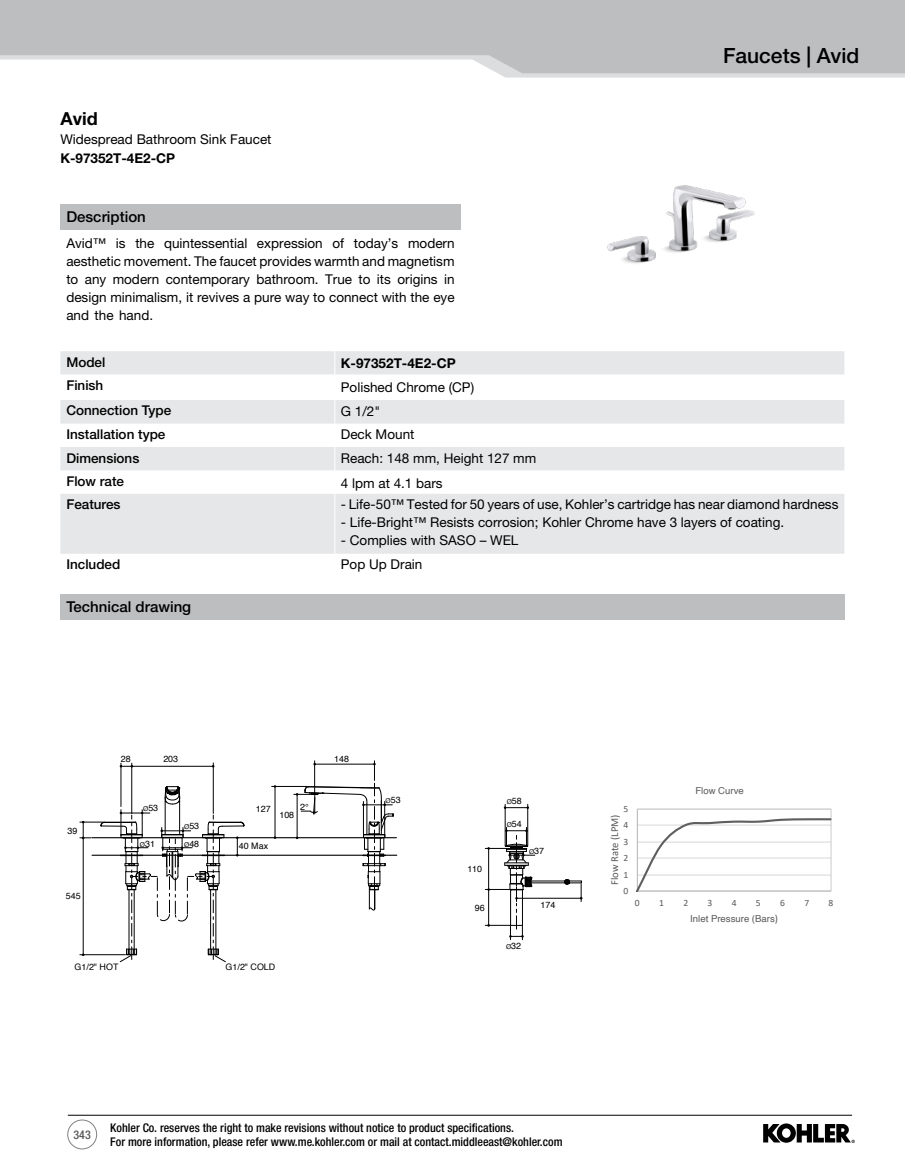
<style>
.page{position:relative;width:905px;height:1175px;background:#fff}
.page>*{position:absolute;margin:0;border:0;box-sizing:border-box;transform-origin:0 0}
.t1{font:500 21px "Helvetica Neue LT Pro";color:#000}
.t2{font:700 18px "Helvetica Neue LT Pro";color:#000}
.t3{font:500 15px "Helvetica Neue LT Pro";color:#000}
.t4{font:13.5px/23.9px "Helvetica Neue LT Pro";color:#000}
.t5{font:500 13.5px "Helvetica Neue LT Pro";color:#000}
.t6{font:500 condensed 12px/13.5px "Helvetica Neue LT Pro";color:#000}
.t7{font:500 condensed 12px "Helvetica Neue LT Pro";color:#58595b}
.t8{font:10.65px "Calibri";color:#595959}
.t9{font:9.6px "Helvetica";color:#595959}
.t10{font:9.6px "Calibri";color:#595959}
.t11{font:8.85px/17.5px "Helvetica";color:#000}
.s1{font-weight:700}
.s2{font-size:6.75px}
.s3{font-family:"Calibri";font-size:10.65px}
</style>
<div class="page">
<hr style="left:68px;top:1115px;width:784px;height:1px;background:#000">
<svg style="left:498px;top:73px;width:406px;height:5px;background:#dddedf"></svg>
<svg style="left:0;top:0;width:904px;height:73px;background:#c3c5c7"></svg>
<svg style="left:763px;top:1123px;width:91px;height:20px"></svg>
<div style="left:67px;top:1119px;width:30px;height:30px;border:1px solid #808285;border-radius:50%"></div>
<div style="left:60px;top:594px;width:784px;height:26px;background:#bcbec0"></div>
<div style="left:60px;top:204px;width:400px;height:25px;background:#bcbec0"></div>
<div style="left:60px;top:494px;width:784px;height:60px;background:#e6e7e8"></div>
<svg style="left:60px;top:351px;width:784px;height:120px"></svg>
<hr style="left:334px;top:494px;width:1px;height:60px;background:#fff">
<hr style="left:516px;top:898px;width:65px;height:1px;background:#000">
<hr style="left:527px;top:804px;width:1px;height:42px;background:#000">
<hr style="left:505px;top:804px;width:1px;height:42px;background:#000">
<svg style="left:504px;top:806px;width:25px;height:3px"></svg>
<hr style="left:213px;top:763px;width:1px;height:50px;background:#000">
<hr style="left:131px;top:763px;width:1px;height:50px;background:#000">
<hr style="left:132px;top:766px;width:81px;height:1px;background:#000">
<hr style="left:121px;top:763px;width:1px;height:43px;background:#000">
<svg style="left:120px;top:765px;width:13px;height:2px"></svg>
<hr style="left:272px;top:786px;width:35px;height:1px;background:#000">
<hr style="left:275px;top:786px;width:1px;height:51px;background:#000">
<svg style="left:294px;top:760px;width:100px;height:151px"></svg>
<svg style="left:80px;top:786px;width:165px;height:176px"></svg>
<hr style="left:92px;top:837px;width:304px;height:1px;background:#000">
<hr style="left:92px;top:854px;width:305px;height:1px;background:#000">
<hr style="left:530px;top:882px;width:35px;height:1px;background:#000">
<hr style="left:530px;top:880px;width:35px;height:1px;background:#000">
<svg style="left:564px;top:879px;width:18px;height:22px"></svg>
<svg style="left:485px;top:827px;width:49px;height:112px"></svg>
<div style="left:637px;top:808px;width:194px;height:83px;border:1px solid #d0cece"></div>
<hr style="left:637px;top:809px;width:1px;height:82px;background:#bfbfbf">
<svg style="left:637px;top:817px;width:194px;height:74px"></svg>
<img style="left:607px;top:185px;width:148px;height:79px">
<p class="t2" style="left:60px;top:107px;width:39px">Avid</p>
<p class="t4" style="left:60px;top:130px;width:213px;line-height:19.2px">Widespread Bathroom Sink Faucet<br><span class="s1">K-97352T-4E2-CP</span></p>
<p class="t3" style="left:66px;top:208px;width:81px">Description</p>
<p class="t4" style="left:66px;top:234px;width:390px;line-height:18px;text-align:justify">Avid™ is the quintessential expression of today’s modern aesthetic movement. The faucet provides warmth and magnetism to any modern contemporary bathroom. True to its origins in design minimalism, it revives a pure way to connect with the eye and the hand.</p>
<p class="t5" style="left:66px;top:354px;width:41px">Model</p>
<p class="t5" style="left:66px;top:377px;width:39px">Finish</p>
<p class="t5" style="left:66px;top:402px;width:106px">Connection Type</p>
<p class="t5" style="left:66px;top:426px;width:101px">Installation type</p>
<p class="t5" style="left:66px;top:450px;width:75px">Dimensions</p>
<p class="t5" style="left:66px;top:473px;width:59px">Flow rate</p>
<p class="t4" style="left:341px;top:351px;width:197px"><span class="s1">K-97352T-4E2-CP<br></span>Polished Chrome (CP)<br>G 1/2"<br>Deck Mount<br>Reach: 148 mm, Height 127 mm<br>4 lpm at 4.1 bars</p>
<p class="t1" style="left:723px;top:43px;width:138px">Faucets | Avid</p>
<p class="t5" style="left:66px;top:496px;width:56px">Features</p>
<p class="t4" style="left:341px;top:492px;width:499px">- Life-50™ Tested for 50 years of use, Kohler’s cartridge has near diamond hardness</p>
<p class="t4" style="left:341px;top:510px;width:445px">- Life-Bright™ Resists corrosion; Kohler Chrome have 3 layers of coating.</p>
<p class="t4" style="left:341px;top:528px;width:179px">- Complies with SASO – WEL</p>
<p class="t5" style="left:66px;top:556px;width:56px">Included</p>
<p class="t4" style="left:341px;top:552px;width:83px">Pop Up Drain</p>
<p class="t3" style="left:66px;top:598px;width:126px">Technical drawing</p>
<p class="t11" style="left:121px;top:750px;width:11px">28</p>
<p class="t11" style="left:163px;top:750px;width:16px">203</p>
<p class="t11" style="left:334px;top:750px;width:16px">148</p>
<p class="t9" style="left:695px;top:783px;width:50px">Flow Curve</p>
<p class="t11" style="left:67px;top:822px;width:11px">39</p>
<p class="t11" style="left:66px;top:887px;width:16px">545</p>
<p class="t11" style="left:143px;top:799px;width:17px"><span class="s2">Ø</span>53</p>
<p class="t11" style="left:140px;top:835px;width:17px"><span class="s2">Ø</span>31</p>
<p class="t11" style="left:184px;top:817px;width:17px"><span class="s2">Ø</span>53<br><span class="s2">Ø</span>48</p>
<p class="t11" style="left:256px;top:800px;width:16px">127</p>
<p class="t11" style="left:300px;top:798px;width:10px">2°</p>
<p class="t11" style="left:279px;top:806px;width:16px">108</p>
<p class="t11" style="left:239px;top:837px;width:31px">40 Max</p>
<p class="t11" style="left:385px;top:791px;width:17px"><span class="s2">Ø</span>53</p>
<p class="t11" style="left:467px;top:860px;width:16px">110</p>
<p class="t11" style="left:475px;top:899px;width:11px">96</p>
<p class="t11" style="left:506px;top:792px;width:17px"><span class="s2">Ø</span>58</p>
<p class="t11" style="left:506px;top:815px;width:17px"><span class="s2">Ø</span>54</p>
<p class="t11" style="left:529px;top:842px;width:17px"><span class="s2">Ø</span>37</p>
<p class="t11" style="left:540px;top:896px;width:16px">174</p>
<p class="t10" style="left:623px;top:802px;width:6px">5</p>
<p class="t8" style="left:607px;top:885px;width:72px;rotate:-90deg">Flow Rate (LPM)</p>
<p class="t10" style="left:623px;top:818px;width:6px">4</p>
<p class="t10" style="left:623px;top:835px;width:6px">3</p>
<p class="t10" style="left:623px;top:851px;width:6px">2</p>
<p class="t10" style="left:623px;top:868px;width:6px">1</p>
<p class="t10" style="left:623px;top:883px;width:6px">0</p>
<p class="t10" style="left:635px;top:896px;width:6px">0</p>
<p class="t10" style="left:659px;top:896px;width:6px">1</p>
<p class="t10" style="left:683px;top:896px;width:6px">2</p>
<p class="t10" style="left:707px;top:896px;width:6px">3</p>
<p class="t10" style="left:731px;top:896px;width:6px">4</p>
<p class="t10" style="left:756px;top:896px;width:6px">5</p>
<p class="t10" style="left:780px;top:896px;width:6px">6</p>
<p class="t10" style="left:804px;top:896px;width:6px">7</p>
<p class="t10" style="left:828px;top:896px;width:6px">8</p>
<p class="t9" style="left:690px;top:911px;width:89px">Inlet Pressure (Bars<span class="s3">)</span></p>
<p class="t11" style="left:506px;top:937px;width:17px"><span class="s2">Ø</span>32</p>
<p class="t11" style="left:75px;top:958px;width:45px">G1/2" HOT</p>
<p class="t11" style="left:226px;top:958px;width:51px">G1/2" COLD</p>
<p class="t7" style="left:74px;top:1127px;width:19px">343</p>
<p class="t6" style="left:110px;top:1120px;width:454px">Kohler Co. reserves the right to make revisions without notice to product specifications.<br>For more information, please refer www.me.kohler.com or mail at contact.middleeast@kohler.com</p>
</div>
